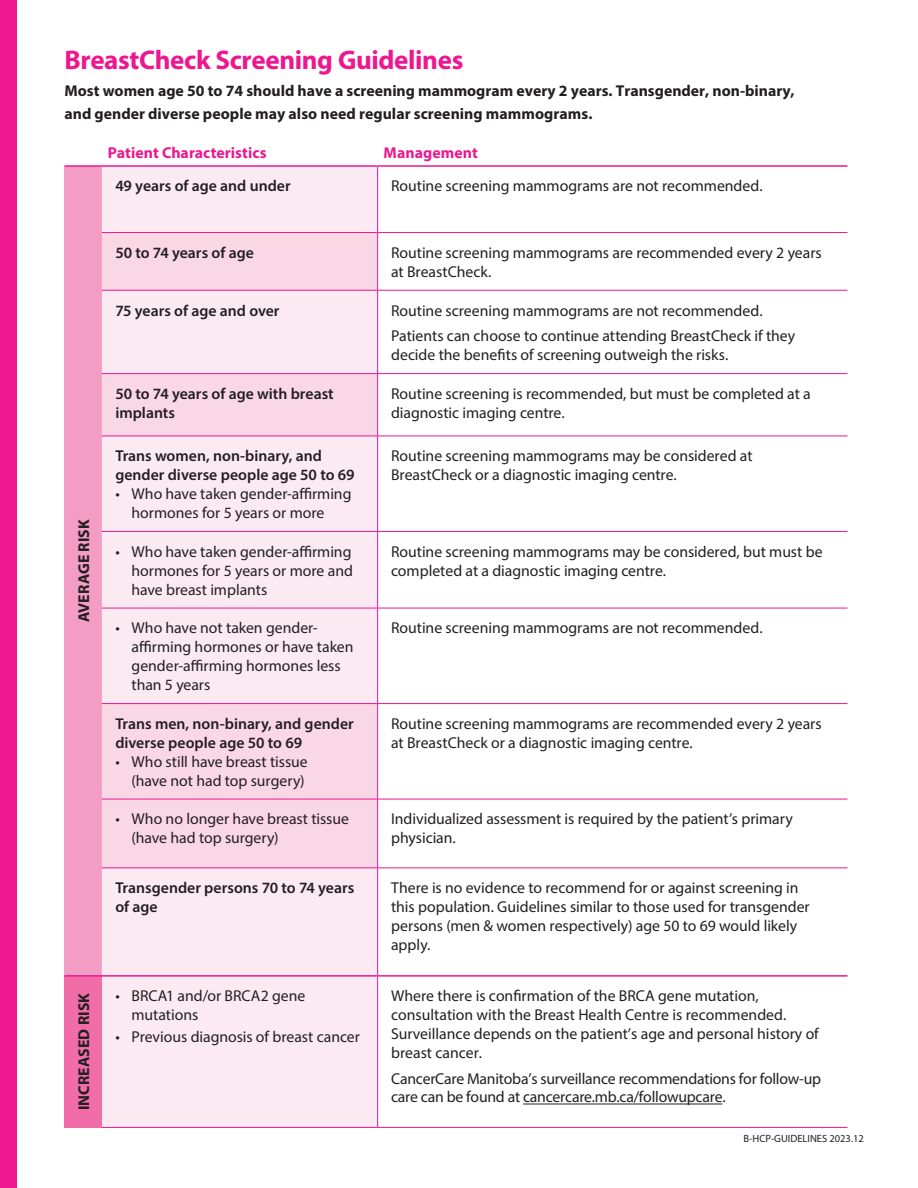
<style>
.page{position:relative;width:918px;height:1188px;background:#fff}
.page>*{position:absolute;margin:0;border:0;box-sizing:border-box;transform-origin:0 0}
.t1{font:700 27px "Myriad Pro";letter-spacing:-.015em;color:#ed178f}
.text{font:15.75px/18.9px "Myriad Pro";color:#231f20}
.text-2{font:600 15.75px/18.9px "Myriad Pro";color:#231f20}
.text-3{font:700 15.75px/23.2px "Myriad Pro";color:#231f20}
.text-4{font:700 15.75px "Myriad Pro";letter-spacing:.005em;color:#ed178f}
.t2{font:10.5px "Myriad Pro";color:#231f20}
</style>
<div class="page">
<div style="left:64px;top:166px;width:38px;height:810px;background:#f49dc4"></div>
<div style="left:102px;top:167px;width:275px;height:960px;background:#fceaf2"></div>
<svg style="left:102px;top:233px;width:275px;height:635px;background:#fbe0eb"></svg>
<div style="left:64px;top:976px;width:38px;height:151px;background:#f16da8"></div>
<hr style="left:102px;top:290px;width:276px;height:1px;background:#ed178f">
<hr style="left:102px;top:373px;width:276px;height:1px;background:#ed178f">
<hr style="left:102px;top:436px;width:276px;height:1px;background:#ed178f">
<hr style="left:102px;top:531px;width:276px;height:1px;background:#ed178f">
<hr style="left:102px;top:608px;width:276px;height:1px;background:#ed178f">
<hr style="left:102px;top:703px;width:276px;height:1px;background:#ed178f">
<hr style="left:102px;top:799px;width:276px;height:1px;background:#ed178f">
<hr style="left:102px;top:868px;width:276px;height:1px;background:#ed178f">
<hr style="left:377px;top:167px;width:1px;height:65px;background:#ed178f">
<hr style="left:377px;top:233px;width:1px;height:57px;background:#ed178f">
<hr style="left:378px;top:290px;width:470px;height:1px;background:#ed178f">
<hr style="left:377px;top:290px;width:1px;height:83px;background:#ed178f">
<hr style="left:378px;top:373px;width:470px;height:1px;background:#ed178f">
<hr style="left:377px;top:374px;width:1px;height:62px;background:#ed178f">
<hr style="left:378px;top:436px;width:470px;height:1px;background:#ed178f">
<hr style="left:377px;top:436px;width:1px;height:95px;background:#ed178f">
<hr style="left:378px;top:531px;width:470px;height:1px;background:#ed178f">
<hr style="left:377px;top:532px;width:1px;height:76px;background:#ed178f">
<hr style="left:378px;top:608px;width:470px;height:1px;background:#ed178f">
<hr style="left:377px;top:608px;width:1px;height:95px;background:#ed178f">
<hr style="left:378px;top:703px;width:470px;height:1px;background:#ed178f">
<hr style="left:377px;top:704px;width:1px;height:95px;background:#ed178f">
<hr style="left:378px;top:799px;width:470px;height:1px;background:#ed178f">
<hr style="left:377px;top:799px;width:1px;height:69px;background:#ed178f">
<hr style="left:378px;top:868px;width:470px;height:1px;background:#ed178f">
<hr style="left:377px;top:868px;width:1px;height:107px;background:#ed178f">
<hr style="left:377px;top:977px;width:1px;height:150px;background:#ed178f">
<hr style="left:64px;top:165px;width:38px;height:2px;background:#ed178f">
<hr style="left:102px;top:165px;width:276px;height:2px;background:#ed178f">
<hr style="left:378px;top:165px;width:470px;height:2px;background:#ed178f">
<hr style="left:64px;top:975px;width:38px;height:2px;background:#ed178f">
<hr style="left:102px;top:1127px;width:276px;height:1px;background:#ed178f">
<hr style="left:378px;top:1127px;width:470px;height:1px;background:#ed178f">
<hr style="left:102px;top:975px;width:276px;height:2px;background:#ed178f">
<hr style="left:378px;top:975px;width:470px;height:2px;background:#ed178f">
<hr style="left:102px;top:232px;width:276px;height:1px;background:#ed178f">
<hr style="left:378px;top:232px;width:470px;height:1px;background:#ed178f">
<hr style="left:523px;top:1104px;width:199px;height:1px;background:#231f20">
<div style="left:0;top:0;width:16px;height:1188px;background:#ed178f"></div>
<h2 class="t1" style="left:64px;top:42px;width:400px">BreastCheck Screening Guidelines</h2>
<h2 class="text-3" style="left:64px;top:78px;width:732px">Most women age 50 to 74 should have a screening mammogram every 2 years. Transgender, non-binary, and gender diverse people may also need regular screening mammograms.</h2>
<p class="text-4" style="left:108px;top:143px;width:160px">Patient Characteristics</p>
<p class="text-4" style="left:384px;top:143px;width:96px">Management</p>
<p class="text-3" style="left:72px;top:622px;width:104px;rotate:-90deg">AVERAGE RISK</p>
<p class="text-2" style="left:115px;top:176px;width:177px">49 years of age and under</p>
<p class="text" style="left:391px;top:176px;width:373px">Routine screening mammograms are not recommended.</p>
<p class="text-2" style="left:115px;top:243px;width:140px">50 to 74 years of age</p>
<p class="text" style="left:391px;top:243px;width:432px">Routine screening mammograms are recommended every 2 years at BreastCheck.</p>
<p class="text-2" style="left:115px;top:300px;width:166px">75 years of age and over</p>
<p class="text" style="left:391px;top:301px;width:373px">Routine screening mammograms are not recommended.</p>
<p class="text" style="left:391px;top:326px;width:406px">Patients can choose to continue attending BreastCheck if they decide the benefits of screening outweigh the risks.</p>
<p class="text-2" style="left:115px;top:384px;width:220px">50 to 74 years of age with breast implants</p>
<p class="text" style="left:391px;top:384px;width:421px">Routine screening is recommended, but must be completed at a diagnostic imaging centre.</p>
<p class="text-2" style="left:115px;top:446px;width:241px">Trans women, non-binary, and gender diverse people age 50 to 69</p>
<p class="text" style="left:132px;top:484px;width:221px;text-indent:-16px">• Who have taken gender-affirming hormones for 5 years or more</p>
<p class="text" style="left:391px;top:446px;width:363px">Routine screening mammograms may be considered at<br>BreastCheck or a diagnostic imaging centre.</p>
<p class="text" style="left:132px;top:542px;width:223px;text-align:justify;text-indent:-16px">• Who have taken gender-affirming hormones for 5 years or more and have breast implants</p>
<p class="text" style="left:391px;top:542px;width:433px">Routine screening mammograms may be considered, but must be completed at a diagnostic imaging centre.</p>
<p class="text" style="left:132px;top:618px;width:223px;text-indent:-16px">• Who have not taken gender&shy;affirming hormones or have taken gender-affirming hormones less than 5 years</p>
<p class="text" style="left:391px;top:618px;width:373px">Routine screening mammograms are not recommended.</p>
<p class="text-2" style="left:115px;top:714px;width:240px">Trans men, non-binary, and gender diverse people age 50 to 69</p>
<p class="text" style="left:115px;top:752px;width:194px;text-align:right">• Who still have breast tissue (have not had top surgery)</p>
<p class="text" style="left:391px;top:714px;width:432px">Routine screening mammograms are recommended every 2 years at BreastCheck or a diagnostic imaging centre.</p>
<p class="text" style="left:132px;top:809px;width:219px;text-indent:-16px">• Who no longer have breast tissue (have had top surgery)</p>
<p class="text" style="left:391px;top:809px;width:403px">Individualized assessment is required by the patient’s primary physician.</p>
<p class="text-2" style="left:115px;top:878px;width:240px">Transgender persons 70 to 74 years of age</p>
<p class="text" style="left:391px;top:878px;width:420px">There is no evidence to recommend for or against screening in this population. Guidelines similar to those used for transgender persons (men &amp; women respectively) age 50 to 69 would likely apply.</p>
<p class="text-3" style="left:72px;top:1110px;width:118px;rotate:-90deg">INCREASED RISK</p>
<p class="text" style="left:132px;top:986px;width:175px;text-indent:-16px">• BRCA1 and/or BRCA2 gene mutations</p>
<p class="text" style="left:115px;top:1027px;width:246px">• Previous diagnosis of breast cancer</p>
<p class="text" style="left:391px;top:986px;width:429px">Where there is confirmation of the BRCA gene mutation, consultation with the Breast Health Centre is recommended.<br>Surveillance depends on the patient’s age and personal history of breast cancer.</p>
<p class="text" style="left:391px;top:1069px;width:432px">CancerCare Manitoba’s surveillance recommendations for follow-up care can be found at cancercare.mb.ca/followupcare.</p>
<p class="t2" style="left:744px;top:1132px;width:122px">B-HCP-GUIDELINES 2023.12</p>
</div>
